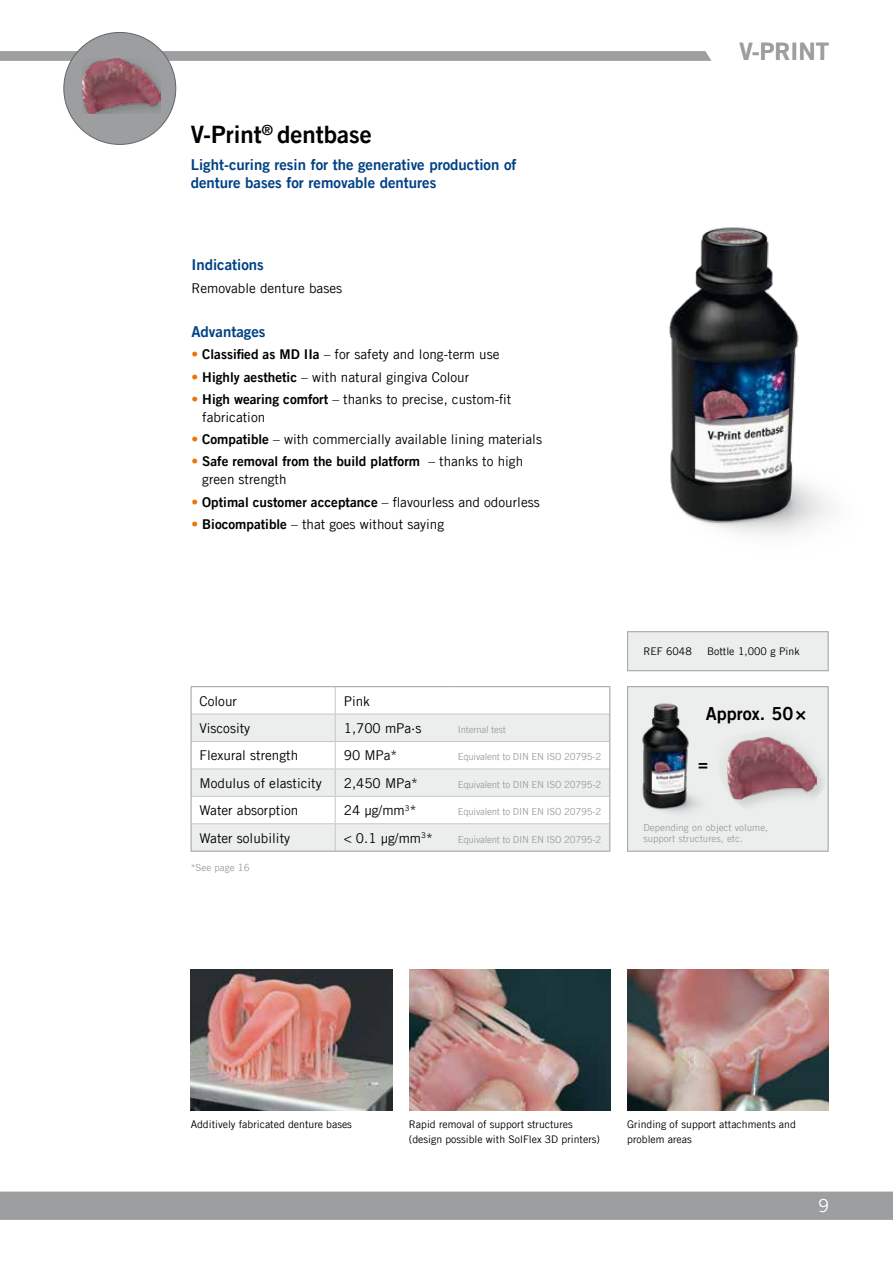
<style>
.page{position:relative;width:893px;height:1263px;background:#fff}
.page>*{position:absolute;margin:0;border:0;box-sizing:border-box;transform-origin:0 0}
.t1{font:24px "Trade Gothic LT Com Bd 2";color:#000}
.t2{font:24px "Trade Gothic LT Com Bd 2";color:#9c9e9f}
.t3{font:18px "Trade Gothic LT Com Bd 2";color:#000}
.t4{font:18px "Trade Gothic LT Com";color:#fff}
.t5{font:16.5px "Trade Gothic LT Com Bd 2";color:#000}
.t6{font:15px/18px "Trade Gothic LT Com Bd 2";color:#004185}
.t7{font:13.5px/18px "Trade Gothic LT Com";color:#000}
.t8{font:13.5px "Trade Gothic LT Com Bd 2";color:#000}
.t9{font:10.5px/15px "Trade Gothic LT Com";color:#000}
.t10{font:9.75px "Trade Gothic LT Com";letter-spacing:-.02em;color:#9c9e9f}
.t11{font:9.75px/11.7px "Trade Gothic LT Com";color:#9c9e9f}
.s1{color:#ec7404}
.s2{font-family:"Trade Gothic LT Com Bd 2"}
.s3{font-family:"Trade Gothic LT Com";color:#ec7404}
.s4{font-family:"Trade Gothic LT Com"}
</style>
<div class="page">
<div style="left:0;top:1192px;width:893px;height:27px;background:#9c9e9f"></div>
<svg style="left:0;top:51px;width:711px;height:10px"></svg>
<div style="left:627px;top:686px;width:201px;height:165px;background:#eceded;border:1px solid #9c9e9f"></div>
<div style="left:627px;top:631px;width:201px;height:40px;background:#eceded;border:1px solid #9c9e9f"></div>
<div style="left:64px;top:32px;width:112px;height:112px;background:#9c9e9f;border-radius:50%"></div>
<img style="left:82px;top:59px;width:79px;height:55px">
<div style="left:713px;top:719px;width:122px;height:101px;background:#000;opacity:.1"></div>
<img style="left:727px;top:737px;width:90px;height:62px">
<svg style="left:192px;top:687px;width:417px;height:27px"></svg>
<svg style="left:192px;top:715px;width:417px;height:136px;fill:#eceded"></svg>
<hr style="left:191px;top:714px;width:144px;height:1px;background:#c6c7c8">
<hr style="left:335px;top:714px;width:117px;height:1px;background:#c6c7c8">
<hr style="left:452px;top:714px;width:157px;height:1px;background:#c6c7c8">
<hr style="left:191px;top:741px;width:144px;height:1px;background:#c6c7c8">
<hr style="left:335px;top:741px;width:117px;height:1px;background:#c6c7c8">
<hr style="left:452px;top:741px;width:157px;height:1px;background:#c6c7c8">
<hr style="left:191px;top:768px;width:144px;height:1px;background:#c6c7c8">
<hr style="left:335px;top:768px;width:117px;height:1px;background:#c6c7c8">
<hr style="left:452px;top:768px;width:157px;height:1px;background:#c6c7c8">
<hr style="left:191px;top:796px;width:144px;height:1px;background:#c6c7c8">
<hr style="left:335px;top:796px;width:117px;height:1px;background:#c6c7c8">
<hr style="left:452px;top:796px;width:157px;height:1px;background:#c6c7c8">
<svg style="left:335px;top:687px;width:1px;height:164px"></svg>
<hr style="left:191px;top:823px;width:144px;height:1px;background:#c6c7c8">
<hr style="left:335px;top:823px;width:117px;height:1px;background:#c6c7c8">
<hr style="left:452px;top:823px;width:157px;height:1px;background:#c6c7c8">
<hr style="left:191px;top:686px;width:144px;height:1px;background:#9c9e9f">
<hr style="left:335px;top:686px;width:117px;height:1px;background:#9c9e9f">
<hr style="left:452px;top:686px;width:158px;height:1px;background:#9c9e9f">
<svg style="left:191px;top:687px;width:1px;height:164px"></svg>
<svg style="left:609px;top:687px;width:1px;height:164px"></svg>
<hr style="left:191px;top:851px;width:144px;height:1px;background:#9c9e9f">
<hr style="left:335px;top:851px;width:117px;height:1px;background:#9c9e9f">
<hr style="left:452px;top:851px;width:158px;height:1px;background:#9c9e9f">
<img style="left:669px;top:227px;width:161px;height:308px">
<img style="left:627px;top:686px;width:93px;height:155px">
<img style="left:191px;top:970px;width:201px;height:140px">
<img style="left:409px;top:970px;width:202px;height:140px">
<img style="left:628px;top:970px;width:201px;height:140px">
<h1 class="t1" style="left:191px;top:120px;width:183px">V-Print<sup>®</sup> dentbase</h1>
<p class="t6" style="left:191px;top:155px;width:327px">Light-curing resin for the generative production of denture bases for removable dentures</p>
<p class="t6" style="left:191px;top:256px;width:74px">Indications</p>
<p class="t7" style="left:191px;top:279px;width:152px">Removable denture bases</p>
<p class="t6" style="left:191px;top:322px;width:76px">Advantages</p>
<p class="t7" style="left:191px;top:345px;width:310px"><span class="s1">•</span> <span class="s2">Classified as MD IIa</span> – for safety and long-term use</p>
<p class="t7" style="left:191px;top:368px;width:279px"><span class="s1">•</span> <span class="s2">Highly aesthetic</span> – with natural gingiva Colour</p>
<p class="t7" style="left:202px;top:390px;width:310px;text-indent:-11px"><span class="s1">•</span> <span class="s2">High wearing comfort</span> – thanks to precise, custom-fit fabrication</p>
<p class="t7" style="left:191px;top:430px;width:352px"><span class="s1">•</span> <span class="s2">Compatible</span> – with commercially available lining materials</p>
<p class="t8" style="left:191px;top:453px;width:333px"><span class="s3">•</span> Safe removal from the build platform <span class="s4">– thanks to high</span></p>
<p class="t7" style="left:202px;top:470px;width:86px">green strength</p>
<p class="t8" style="left:191px;top:493px;width:350px"><span class="s3">•</span> Optimal customer acceptance <span class="s4">– flavourless and odourless</span></p>
<p class="t7" style="left:191px;top:515px;width:254px"><span class="s1">•</span> <span class="s2">Biocompatible</span> – that goes without saying</p>
<h1 class="t2" style="left:739px;top:37px;width:91px">V-PRINT</h1>
<p class="t7" style="left:200px;top:692px;width:39px">Colour</p>
<p class="t7" style="left:344px;top:692px;width:28px">Pink</p>
<p class="t7" style="left:200px;top:719px;width:52px">Viscosity</p>
<p class="t7" style="left:344px;top:719px;width:79px">1,700 mPa∙s</p>
<p class="t10" style="left:458px;top:724px;width:50px">Internal test</p>
<p class="t7" style="left:200px;top:746px;width:100px">Flexural strength</p>
<p class="t7" style="left:344px;top:746px;width:55px">90 MPa*</p>
<p class="t10" style="left:458px;top:751px;width:145px">Equivalent to DIN EN ISO 20795-2</p>
<p class="t7" style="left:200px;top:774px;width:124px">Modulus of elasticity</p>
<p class="t7" style="left:344px;top:774px;width:76px">2,450 MPa*</p>
<p class="t10" style="left:458px;top:778px;width:145px">Equivalent to DIN EN ISO 20795-2</p>
<p class="t7" style="left:200px;top:801px;width:100px">Water absorption</p>
<p class="t7" style="left:344px;top:801px;width:74px">24 μg/mm<sup>3</sup>*</p>
<p class="t10" style="left:458px;top:806px;width:145px">Equivalent to DIN EN ISO 20795-2</p>
<p class="t7" style="left:200px;top:829px;width:92px">Water solubility</p>
<p class="t7" style="left:344px;top:829px;width:91px">&lt; 0.1 μg/mm<sup>3</sup>*</p>
<p class="t10" style="left:458px;top:833px;width:145px">Equivalent to DIN EN ISO 20795-2</p>
<p class="t11" style="left:191px;top:862px;width:61px">*See page 16</p>
<p class="t9" style="left:643px;top:643px;width:50px">REF 6048</p>
<p class="t9" style="left:707px;top:643px;width:94px">Bottle 1,000 g Pink</p>
<h2 class="t3" style="left:706px;top:702px;width:102px">Approx. 50×</h2>
<p class="t5" style="left:698px;top:754px;width:11px">=</p>
<p class="t11" style="left:643px;top:821px;width:126px">Depending on object volume, support structures, etc.</p>
<p class="t9" style="left:191px;top:1117px;width:163px">Additively fabricated denture bases</p>
<p class="t9" style="left:409px;top:1117px;width:193px">Rapid removal of support structures (design possible with SolFlex 3D printers)</p>
<p class="t9" style="left:627px;top:1117px;width:170px">Grinding of support attachments and problem areas</p>
<h2 class="t4" style="left:818px;top:1195px;width:12px">9</h2>
</div>
